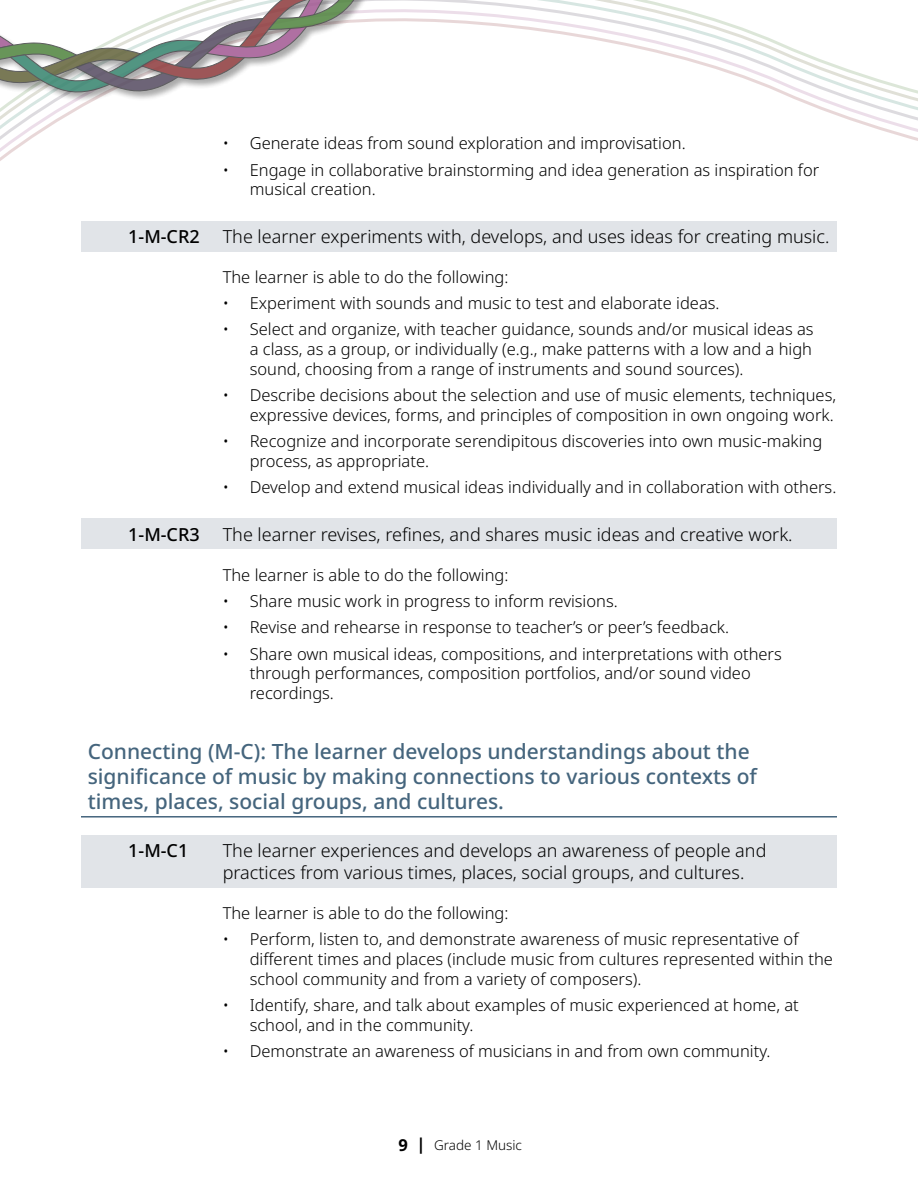
<style>
.page{position:relative;width:918px;height:1188px;background:#fff}
.page>*{position:absolute;margin:0;border:0;box-sizing:border-box;transform-origin:0 0}
.Header_Outcomes{font:500 21px/25.2px "Noto Sans";color:#45657d}
.GLO_arts{font:300 18px/21.6px "Noto Sans";color:#000}
.GLO_arts-2{font:500 18px "Noto Sans";color:#000}
.Bullet_Outcome_no_bullet{font:300 16.5px/19.8px "Noto Sans";color:#000}
.t1{font:300 13.5px "Noto Sans";color:#000}
.s1{font-weight:700;font-size:16.5px}
</style>
<div class="page">
<svg style="left:0;top:0;width:918px;height:161px"></svg>
<div style="left:0;top:0;width:515px;height:102px;background:#000;opacity:.4"></div>
<svg style="left:0;top:0;width:407px;height:96px"></svg>
<div style="left:81px;top:221px;width:756px;height:31px;background:#e1e4e8"></div>
<div style="left:81px;top:518px;width:756px;height:31px;background:#e1e4e8"></div>
<hr style="left:81px;top:816px;width:756px;height:2px;background:#45657d">
<div style="left:81px;top:835px;width:756px;height:52px;background:#e1e4e8"></div>
<p class="Bullet_Outcome_no_bullet" style="left:223px;top:134px;width:464px">• Generate ideas from sound exploration and improvisation.</p>
<p class="Bullet_Outcome_no_bullet" style="left:250px;top:160px;width:571px;text-indent:-27px">• Engage in collaborative brainstorming and idea generation as inspiration for musical creation.</p>
<h4 class="GLO_arts-2" style="left:128px;top:224px;width:73px">1-M-CR2</h4>
<h4 class="GLO_arts" style="left:223px;top:226px;width:608px">The learner experiments with, develops, and uses ideas for creating music.</h4>
<p class="Bullet_Outcome_no_bullet" style="left:223px;top:267px;width:287px">The learner is able to do the following:</p>
<p class="Bullet_Outcome_no_bullet" style="left:223px;top:294px;width:498px">• Experiment with sounds and music to test and elaborate ideas.</p>
<p class="Bullet_Outcome_no_bullet" style="left:250px;top:320px;width:565px;text-align:justify;text-indent:-27px">• Select and organize, with teacher guidance, sounds and/or musical ideas as a class, as a group, or individually (e.g., make patterns with a low and a high sound, choosing from a range of instruments and sound sources).</p>
<p class="Bullet_Outcome_no_bullet" style="left:223px;top:386px;width:615px;text-align:right">• Describe decisions about the selection and use of music elements, techniques, expressive devices, forms, and principles of composition in own ongoing work.</p>
<p class="Bullet_Outcome_no_bullet" style="left:250px;top:432px;width:574px;text-indent:-27px">• Recognize and incorporate serendipitous discoveries into own music-making process, as appropriate.</p>
<p class="Bullet_Outcome_no_bullet" style="left:223px;top:478px;width:615px">• Develop and extend musical ideas individually and in collaboration with others.</p>
<h4 class="GLO_arts-2" style="left:128px;top:522px;width:73px">1-M-CR3</h4>
<h4 class="GLO_arts" style="left:223px;top:524px;width:571px">The learner revises, refines, and shares music ideas and creative work.</h4>
<p class="Bullet_Outcome_no_bullet" style="left:223px;top:565px;width:287px">The learner is able to do the following:</p>
<p class="Bullet_Outcome_no_bullet" style="left:223px;top:591px;width:397px">• Share music work in progress to inform revisions.</p>
<p class="Bullet_Outcome_no_bullet" style="left:223px;top:618px;width:508px">• Revise and rehearse in response to teacher’s or peer’s feedback.</p>
<p class="Bullet_Outcome_no_bullet" style="left:250px;top:644px;width:534px;text-indent:-27px">• Share own musical ideas, compositions, and interpretations with others through performances, composition portfolios, and/or sound video recordings.</p>
<h3 class="Header_Outcomes" style="left:88px;top:739px;width:671px">Connecting (M-C): The learner develops understandings about the significance of music by making connections to various contexts of times, places, social groups, and cultures.</h3>
<h4 class="GLO_arts-2" style="left:128px;top:838px;width:62px">1-M-C1</h4>
<h4 class="GLO_arts" style="left:223px;top:840px;width:545px">The learner experiences and develops an awareness of people and practices from various times, places, social groups, and cultures.</h4>
<p class="Bullet_Outcome_no_bullet" style="left:223px;top:903px;width:287px">The learner is able to do the following:</p>
<p class="Bullet_Outcome_no_bullet" style="left:250px;top:930px;width:585px;text-indent:-27px">• Perform, listen to, and demonstrate awareness of music representative of different times and places (include music from cultures represented within the school community and from a variety of composers).</p>
<p class="Bullet_Outcome_no_bullet" style="left:250px;top:995px;width:551px;text-indent:-27px">• Identify, share, and talk about examples of music experienced at home, at school, and in the community.</p>
<p class="Bullet_Outcome_no_bullet" style="left:223px;top:1041px;width:549px">• Demonstrate an awareness of musicians in and from own community.</p>
<p class="t1" style="left:398px;top:1135px;width:125px"><span class="s1">9 |</span> Grade 1 Music</p>
</div>
